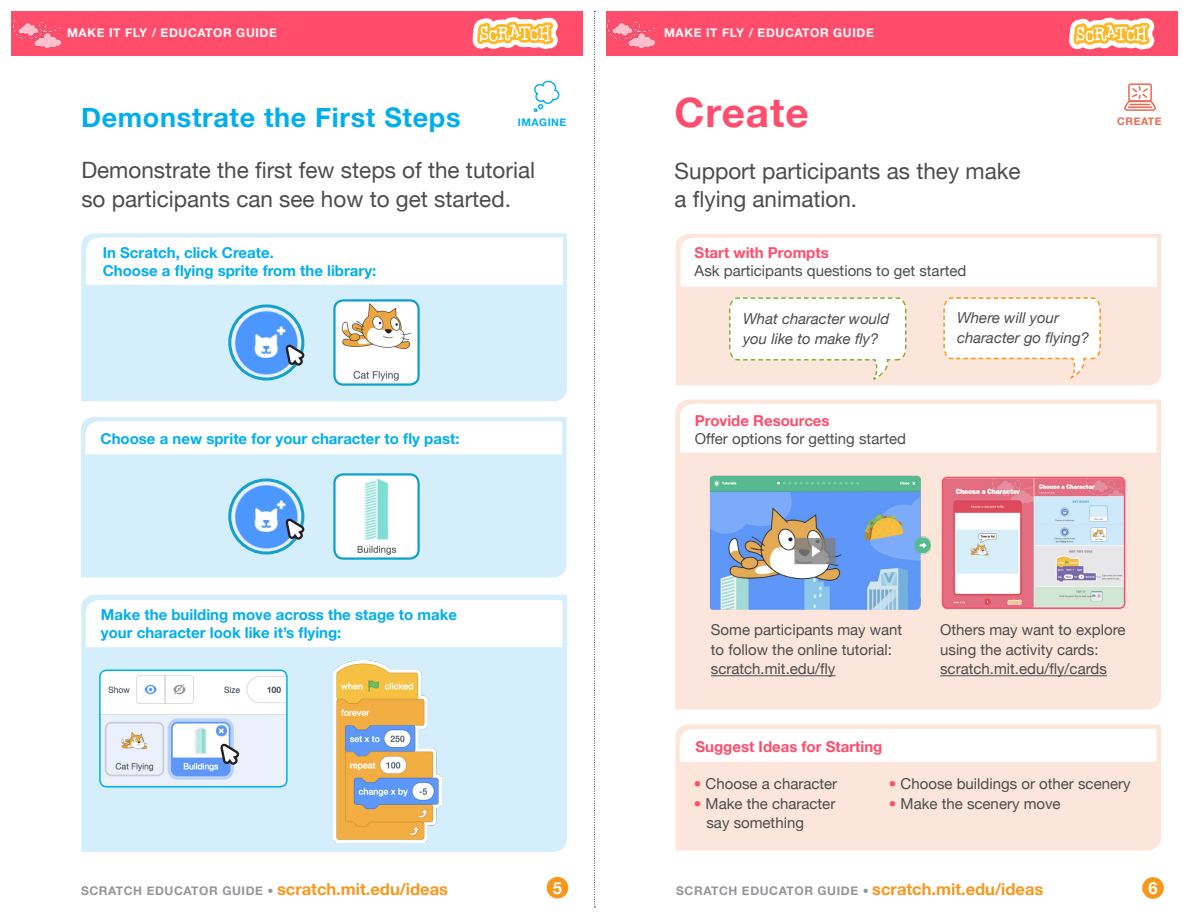
<style>
.page{position:relative;width:1188px;height:918px;background:#fff}
.page>*{position:absolute;margin:0;border:0;box-sizing:border-box;transform-origin:0 0}
.Heading_1{font:700 40.5px "Helvetica Neue";letter-spacing:.025em;color:#ff4d6b}
.Heading_2{font:700 27px "Helvetica Neue";letter-spacing:.025em;color:#00aeef}
.Large_Body_Text{font:22.5px/28.5px "Helvetica Neue";color:#4b4c4d}
.t1{font:700 16.5px "Helvetica Neue";color:#f7981d}
.t2{font:700 16.5px "Helvetica Neue";color:#fff}
.Text{font:15px/19.5px "Helvetica Neue";color:#4b4c4d}
.Heading_3{font:700 15px/18px "Helvetica Neue";color:#00aeef}
.Text-2{font:italic 15px/19.5px "Helvetica Neue";color:#4b4c4d}
.Heading_3-2{font:700 15px "Helvetica Neue";color:#ff4d6b}
.Heading_3-3{font:15px "Helvetica Neue";color:#4b4c4d}
.t3{font:700 12px "Helvetica Neue";letter-spacing:.05em;color:#939598}
.t4{font:700 12px "Helvetica Neue";letter-spacing:.05em;color:#fff}
.t5{font:700 10.5px "Helvetica Neue";letter-spacing:.05em;color:#00aeef}
.t6{font:700 10.5px "Helvetica Neue";letter-spacing:.05em;color:#eb6954}
.s1{color:#ff4d6b}
.s2{font-size:16.5px;color:#f7981d}
</style>
<div class="page">
<svg style="left:594px;top:11px;width:1px;height:897px"></svg>
<div style="left:606px;top:11px;width:572px;height:45px;background:#ff4d6b"></div>
<div style="left:11px;top:11px;width:572px;height:45px;background:#ff4d6b"></div>
<img style="left:13px;top:20px;width:48px;height:28px">
<svg style="left:473px;top:17px;width:85px;height:32px;background:#fdcc9b"></svg>
<svg style="left:1069px;top:18px;width:86px;height:31px;background:#fdcf9b"></svg>
<div style="left:547px;top:877px;width:21px;height:21px;background:#f7981d;border-radius:50%"></div>
<svg style="left:1142px;top:877px;width:22px;height:22px"></svg>
<img style="left:607px;top:20px;width:48px;height:28px">
<div style="left:675px;top:724px;width:486px;height:126px;background:#fce5db"></div>
<svg style="left:680px;top:729px;width:477px;height:33px"></svg>
<div style="left:676px;top:234px;width:485px;height:152px;background:#fce5db"></div>
<div style="left:81px;top:417px;width:486px;height:161px;background:#d4effb"></div>
<svg style="left:85px;top:421px;width:477px;height:33px"></svg>
<div style="left:81px;top:233px;width:486px;height:168px;background:#d4effb"></div>
<svg style="left:86px;top:238px;width:477px;height:47px"></svg>
<div style="left:675px;top:400px;width:486px;height:310px;background:#fce5db"></div>
<svg style="left:680px;top:404px;width:477px;height:49px"></svg>
<div style="left:1128px;top:83px;width:24px;height:19px;border:2px solid #ec6952;border-radius:2px"></div>
<svg style="left:1124px;top:85px;width:32px;height:26px"></svg>
<div style="left:1144px;top:880px;width:17px;height:16px;background:#f7981d;border-radius:50%"></div>
<svg style="left:533px;top:80px;width:27px;height:33px"></svg>
<div style="left:81px;top:595px;width:486px;height:257px;background:#d4effb"></div>
<svg style="left:86px;top:600px;width:477px;height:47px"></svg>
<svg style="left:728px;top:297px;width:179px;height:86px"></svg>
<svg style="left:943px;top:297px;width:159px;height:85px"></svg>
<hr style="left:711px;top:675px;width:124px;height:1px;background:#4b4c4d">
<hr style="left:940px;top:675px;width:167px;height:1px;background:#4b4c4d">
<img style="left:945px;top:478px;width:180px;height:130px">
<div style="left:942px;top:477px;width:183px;height:132px;border:2px solid #ff4d6b;border-radius:5px"></div>
<svg style="left:680px;top:238px;width:477px;height:49px"></svg>
<img style="left:100px;top:670px;width:187px;height:117px">
<div style="left:99px;top:670px;width:189px;height:118px;border:2px solid #00aeef;border-radius:7px"></div>
<img style="left:333px;top:661px;width:108px;height:181px">
<img style="left:334px;top:300px;width:85px;height:85px">
<div style="left:333px;top:299px;width:87px;height:87px;border:2px solid #10a1cb;border-radius:9px"></div>
<img style="left:230px;top:306px;width:73px;height:73px;border-radius:37px">
<div style="left:228px;top:304px;width:76px;height:77px;border:3px solid #16a1cb;border-radius:50%"></div>
<svg style="left:285px;top:344px;width:20px;height:22px"></svg>
<img style="left:334px;top:474px;width:85px;height:85px">
<div style="left:333px;top:473px;width:87px;height:87px;border:2px solid #10a1cb;border-radius:9px"></div>
<img style="left:230px;top:480px;width:73px;height:73px;border-radius:37px">
<div style="left:228px;top:478px;width:76px;height:77px;border:3px solid #16a1cb;border-radius:50%"></div>
<svg style="left:285px;top:518px;width:20px;height:22px"></svg>
<svg style="left:220px;top:743px;width:19px;height:22px"></svg>
<img style="left:710px;top:475px;width:221px;height:135px">
<p class="t4" style="left:67px;top:25px;width:211px">MAKE IT FLY / EDUCATOR GUIDE</p>
<p class="Heading_2" style="left:81px;top:100px;width:381px">Demonstrate the First Steps</p>
<p class="t5" style="left:518px;top:116px;width:50px">IMAGINE</p>
<p class="Large_Body_Text" style="left:81px;top:156px;width:455px">Demonstrate the first few steps of the tutorial so participants can see how to get started.</p>
<p class="Heading_3" style="left:103px;top:244px;width:275px">In Scratch, click Create.<br>Choose a flying sprite from the library:</p>
<p class="Heading_3" style="left:101px;top:429px;width:360px">Choose a new sprite for your character to fly past:</p>
<p class="Heading_3" style="left:101px;top:605px;width:358px">Make the building move across the stage to make your character look like it’s flying:</p>
<p class="t4" style="left:664px;top:25px;width:211px">MAKE IT FLY / EDUCATOR GUIDE</p>
<p class="Heading_1" style="left:675px;top:87px;width:136px">Create</p>
<p class="Large_Body_Text" style="left:675px;top:156px;width:347px">Support participants as they make a flying animation.</p>
<p class="Heading_3-2" style="left:695px;top:243px;width:136px">Start with Prompts</p>
<p class="Heading_3-3" style="left:695px;top:261px;width:273px">Ask participants questions to get started</p>
<p class="Text-2" style="left:743px;top:309px;width:148px">What character would you like to make fly?</p>
<p class="Text-2" style="left:957px;top:308px;width:133px">Where will your character go flying?</p>
<p class="Heading_3-2" style="left:695px;top:411px;width:136px">Provide Resources</p>
<p class="Text" style="left:695px;top:428px;width:213px">Offer options for getting started</p>
<p class="t6" style="left:1117px;top:115px;width:46px">CREATE</p>
<p class="Text" style="left:711px;top:620px;width:193px">Some participants may want to follow the online tutorial: scratch.mit.edu/fly</p>
<p class="Text" style="left:940px;top:620px;width:187px">Others may want to explore using the activity cards: scratch.mit.edu/fly/cards</p>
<p class="Heading_3-2" style="left:696px;top:737px;width:188px">Suggest Ideas for Starting</p>
<p class="Text" style="left:694px;top:774px;width:145px"><span class="s1">•</span> Choose a character</p>
<p class="Text" style="left:706px;top:794px;width:130px;text-indent:-13px"><span class="s1">•</span> Make the character say something</p>
<p class="Text" style="left:889px;top:774px;width:243px"><span class="s1">•</span> Choose buildings or other scenery</p>
<p class="Text" style="left:889px;top:794px;width:173px"><span class="s1">•</span> Make the scenery move</p>
<p class="t2" style="left:553px;top:878px;width:11px">5</p>
<p class="t2" style="left:1148px;top:878px;width:11px">6</p>
<p class="t1" style="left:277px;top:879px;width:173px">scratch.mit.edu/ideas</p>
<p class="t3" style="left:676px;top:883px;width:369px">SCRATCH EDUCATOR GUIDE • <span class="s2">scratch.mit.edu/ideas</span></p>
<p class="t3" style="left:81px;top:883px;width:194px">SCRATCH EDUCATOR GUIDE •</p>
</div>
